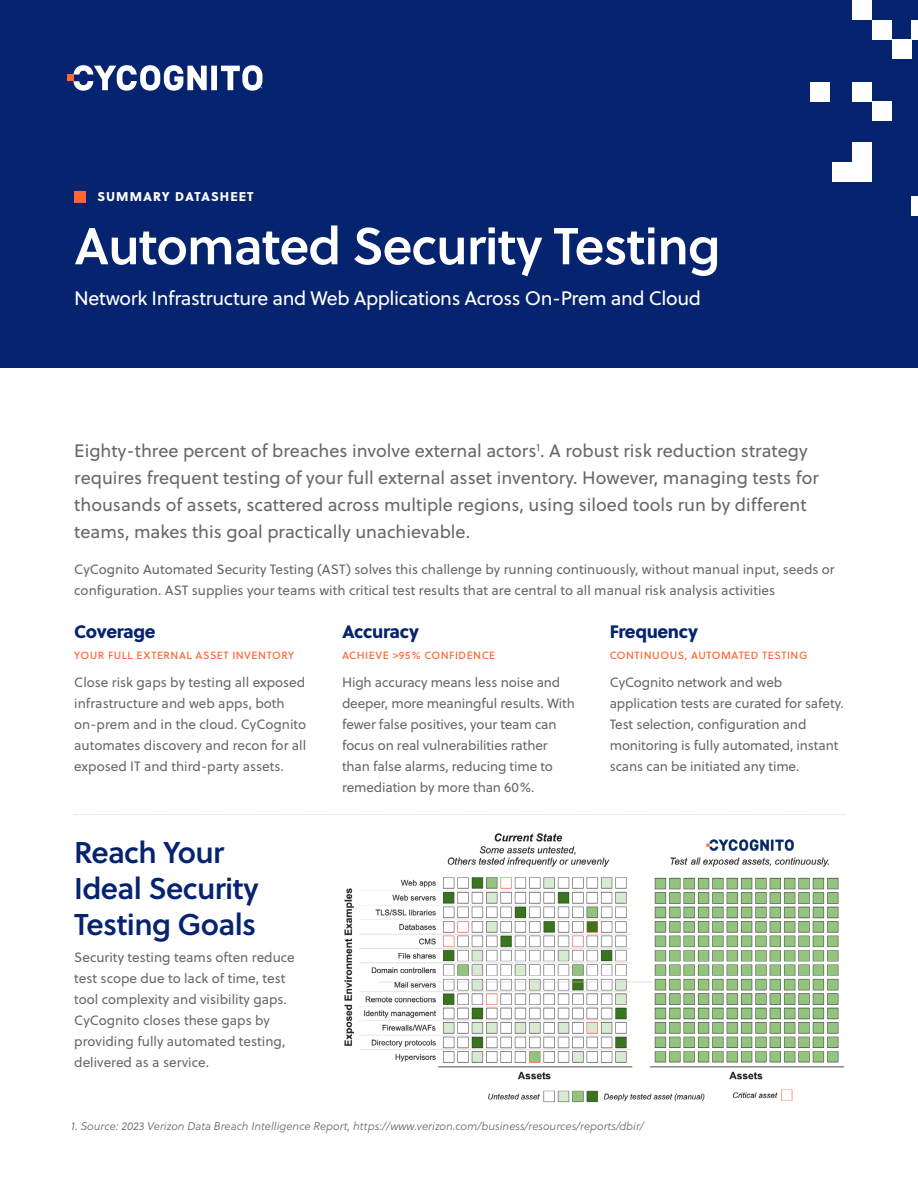
<style>
.page{position:relative;width:918px;height:1188px;background:#fff}
.page>*{position:absolute;margin:0;border:0;box-sizing:border-box;transform-origin:0 0}
.t1{font:51.75px "Soleil Sb";letter-spacing:-.02em;color:#fff}
.t2{font:30px/36px "Soleil Sb";letter-spacing:-.02em;color:#06236f}
.t3{font:19.5px "Soleil";letter-spacing:-.02em;color:#fff}
.t4{font:18px/27px "Soleil";color:#686868}
.t5{font:18px "Soleil Xb";letter-spacing:-.02em;color:#06236f}
.t6{font:13.5px/21px "Soleil";color:#686868}
.t7{font:12.75px "Soleil Xb";letter-spacing:.08em;color:#fff}
.t8{font:italic 11.25px "Soleil Lt";color:#686868}
.t9{font:10.5px "Soleil Bk";letter-spacing:.05em;color:#ff6735}
</style>
<div class="page">
<div style="left:0;top:0;width:918px;height:368px;background:#06236f"></div>
<svg style="left:74px;top:65px;width:188px;height:26px"></svg>
<div style="left:67px;top:75px;width:7px;height:6px;background:#ff6735"></div>
<div style="left:852px;top:0;width:20px;height:20px;background:#fff"></div>
<div style="left:872px;top:20px;width:20px;height:19px;background:#fff"></div>
<div style="left:892px;top:39px;width:20px;height:20px;background:#fff"></div>
<div style="left:912px;top:20px;width:6px;height:19px;background:#fff"></div>
<div style="left:852px;top:82px;width:20px;height:20px;background:#fff"></div>
<div style="left:810px;top:82px;width:20px;height:20px;background:#fff"></div>
<div style="left:872px;top:102px;width:20px;height:19px;background:#fff"></div>
<div style="left:912px;top:196px;width:6px;height:20px;background:#fff"></div>
<div style="left:852px;top:142px;width:20px;height:20px;background:#fff"></div>
<div style="left:852px;top:161px;width:20px;height:21px;background:#fff"></div>
<div style="left:832px;top:162px;width:20px;height:20px;background:#fff"></div>
<div style="left:74px;top:191px;width:12px;height:11px;background:#ff6735"></div>
<img style="left:344px;top:833px;width:500px;height:270px">
<svg style="left:74px;top:814px;width:771px;height:1px"></svg>
<p class="t7" style="left:97px;top:187px;width:158px">SUMMARY DATASHEET</p>
<h1 class="t1" style="left:74px;top:207px;width:648px">Automated Security Testing</h1>
<h3 class="t3" style="left:74px;top:284px;width:628px">Network Infrastructure and Web Applications Across On-Prem and Cloud</h3>
<p class="t4" style="left:74px;top:436px;width:746px">Eighty-three percent of breaches involve external actors<sup>1</sup>. A robust risk reduction strategy requires frequent testing of your full external asset inventory. However, managing tests for thousands of assets, scattered across multiple regions, using siloed tools run by different teams, makes this goal practically unachievable.</p>
<p class="t6" style="left:74px;top:558px;width:762px">CyCognito Automated Security Testing (AST) solves this challenge by running continuously, without manual input, seeds or configuration. AST supplies your teams with critical test results that are central to all manual risk analysis activities</p>
<h3 class="t5" style="left:74px;top:617px;width:83px">Coverage</h3>
<p class="t9" style="left:74px;top:648px;width:222px">YOUR FULL EXTERNAL ASSET INVENTORY</p>
<p class="t6" style="left:74px;top:671px;width:233px">Close risk gaps by testing all exposed infrastructure and web apps, both on-prem and in the cloud. CyCognito automates discovery and recon for all exposed IT and third-party assets.</p>
<h3 class="t5" style="left:342px;top:617px;width:79px">Accuracy</h3>
<p class="t9" style="left:342px;top:648px;width:155px">ACHIEVE &gt;95% CONFIDENCE</p>
<p class="t6" style="left:342px;top:671px;width:234px">High accuracy means less noise and deeper, more meaningful results. With fewer false positives, your team can focus on real vulnerabilities rather than false alarms, reducing time to remediation by more than 60%.</p>
<h3 class="t5" style="left:610px;top:617px;width:90px">Frequency</h3>
<p class="t9" style="left:610px;top:648px;width:199px">CONTINUOUS, AUTOMATED TESTING</p>
<p class="t6" style="left:610px;top:671px;width:236px">CyCognito network and web application tests are curated for safety.<br>Test selection, configuration and monitoring is fully automated, instant scans can be initiated any time.</p>
<h2 class="t2" style="left:74px;top:833px;width:186px">Reach Your<br>Ideal Security<br>Testing Goals</h2>
<p class="t6" style="left:74px;top:947px;width:222px">Security testing teams often reduce test scope due to lack of time, test tool complexity and visibility gaps.<br>CyCognito closes these gaps by providing fully automated testing, delivered as a service.</p>
<p class="t8" style="left:71px;top:1118px;width:574px">1. Source: 2023 Verizon Data Breach Intelligence Report, https://www.verizon.com/business/resources/reports/dbir/</p>
</div>
